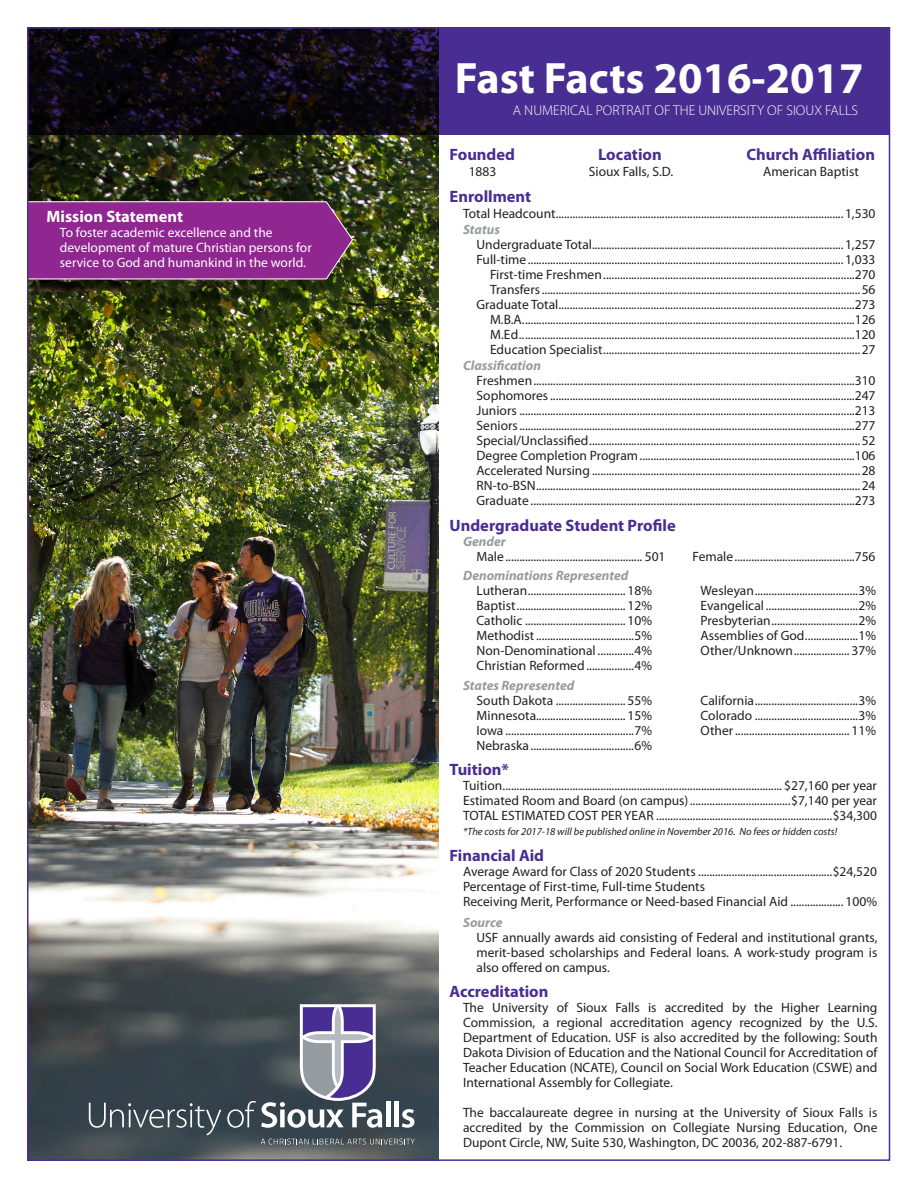
<style>
.page{position:relative;width:918px;height:1188px;background:#fff}
.page>*{position:absolute;margin:0;border:0;box-sizing:border-box;transform-origin:0 0}
.t1{font:700 44.1px "Myriad Pro";color:#fff}
.t2{font:700 16.5px "Myriad Pro";color:#482e92}
.t3{font:700 16.5px "Myriad Pro";color:#fff}
.t4{font:300 14.25px "Myriad Pro";color:#fff}
.t5{font:13.5px/15px "Myriad Pro";color:#231f20;text-align:justify}
.t6{font:13.5px/15px "Myriad Pro";color:#fff}
.t7{font:italic 700 13.5px "Myriad Pro";color:#959ca1}
.t8{font:italic 10.5px "Myriad Pro";color:#231f20}
</style>
<div class="page">
<img style="left:30px;top:135px;width:409px;height:1023px">
<svg style="left:30px;top:30px;width:857px;height:105px;background:#2c1c54"></svg>
<svg style="left:30px;top:200px;width:324px;height:80px;background:#8d2d8b"></svg>
<svg style="left:89px;top:1103px;width:132px;height:32px;background:#535e65"></svg>
<hr style="left:386px;top:1101px;width:4px;height:26px;background:#fff">
<div style="left:394px;top:1101px;width:5px;height:26px;background:#fff"></div>
<svg style="left:402px;top:1109px;width:12px;height:19px"></svg>
<svg style="left:261px;top:1139px;width:154px;height:5px"></svg>
<svg style="left:227px;top:1004px;width:155px;height:124px;background:#676b7f"></svg>
<p class="t3" style="left:46px;top:206px;width:138px">Mission Statement</p>
<p class="t6" style="left:60px;top:225px;width:253px">To foster academic excellence and the development of mature Christian persons for service to God and humankind in the world.</p>
<p class="t1" style="left:455px;top:50px;width:410px">Fast Facts 2016-2017</p>
<p class="t4" style="left:513px;top:103px;width:347px">A NUMERICAL PORTRAIT OF THE UNIVERSITY OF SIOUX FALLS</p>
<p class="t2" style="left:450px;top:144px;width:67px">Founded</p>
<p class="t2" style="left:598px;top:144px;width:65px">Location</p>
<p class="t2" style="left:747px;top:144px;width:130px">Church Affiliation</p>
<p class="t5" style="left:469px;top:164px;width:29px">1883</p>
<p class="t5" style="left:589px;top:164px;width:86px">Sioux Falls, S.D.</p>
<p class="t5" style="left:763px;top:164px;width:97px">American Baptist</p>
<p class="t2" style="left:450px;top:185px;width:83px">Enrollment</p>
<p class="t5" style="left:463px;top:206px;width:414px">Total Headcount.......................................................................................................1,530</p>
<p class="t7" style="left:463px;top:221px;width:38px">Status</p>
<p class="t5" style="left:477px;top:237px;width:401px">Undergraduate Total..........................................................................................1,257</p>
<p class="t5" style="left:477px;top:252px;width:401px">Full-time.................................................................................................................1,033</p>
<p class="t5" style="left:490px;top:267px;width:387px">First-time Freshmen..........................................................................................270</p>
<p class="t5" style="left:490px;top:282px;width:387px">Transfers..................................................................................................................56</p>
<p class="t5" style="left:477px;top:297px;width:401px">Graduate Total..........................................................................................................273</p>
<p class="t5" style="left:490px;top:312px;width:387px">M.B.A.......................................................................................................................126</p>
<p class="t5" style="left:490px;top:327px;width:387px">M.Ed........................................................................................................................120</p>
<p class="t5" style="left:490px;top:342px;width:387px">Education Specialist............................................................................................27</p>
<p class="t7" style="left:463px;top:357px;width:80px">Classification</p>
<p class="t5" style="left:477px;top:373px;width:401px">Freshmen...................................................................................................................310</p>
<p class="t5" style="left:477px;top:388px;width:401px">Sophomores.............................................................................................................247</p>
<p class="t5" style="left:477px;top:403px;width:401px">Juniors ........................................................................................................................213</p>
<p class="t5" style="left:477px;top:418px;width:401px">Seniors........................................................................................................................277</p>
<p class="t5" style="left:477px;top:433px;width:401px">Special/Unclassified.................................................................................................52</p>
<p class="t5" style="left:477px;top:448px;width:401px">Degree Completion Program.............................................................................106</p>
<p class="t5" style="left:477px;top:463px;width:401px">Accelerated Nursing ................................................................................................28</p>
<p class="t5" style="left:477px;top:478px;width:401px">RN-to-BSN....................................................................................................................24</p>
<p class="t5" style="left:477px;top:493px;width:401px">Graduate ....................................................................................................................273</p>
<p class="t2" style="left:450px;top:515px;width:228px">Undergraduate Student Profile</p>
<p class="t7" style="left:463px;top:533px;width:44px">Gender</p>
<p class="t5" style="left:477px;top:549px;width:191px">Male................................................. 501</p>
<p class="t5" style="left:693px;top:549px;width:184px">Female...........................................756</p>
<p class="t7" style="left:463px;top:567px;width:167px">Denominations Represented</p>
<p class="t5" style="left:477px;top:583px;width:177px">Lutheran................................... 18%</p>
<p class="t5" style="left:477px;top:598px;width:177px">Baptist....................................... 12%</p>
<p class="t5" style="left:477px;top:613px;width:177px">Catholic .................................... 10%</p>
<p class="t5" style="left:477px;top:628px;width:177px">Methodist...................................5%</p>
<p class="t5" style="left:477px;top:643px;width:177px">Non-Denominational .............4%</p>
<p class="t5" style="left:477px;top:658px;width:177px">Christian Reformed.................4%</p>
<p class="t5" style="left:701px;top:583px;width:177px">Wesleyan.....................................3%</p>
<p class="t5" style="left:701px;top:598px;width:177px">Evangelical .................................2%</p>
<p class="t5" style="left:701px;top:613px;width:177px">Presbyterian...............................2%</p>
<p class="t5" style="left:701px;top:628px;width:177px">Assemblies of God...................1%</p>
<p class="t5" style="left:701px;top:643px;width:177px">Other/Unknown.................... 37%</p>
<p class="t7" style="left:463px;top:677px;width:113px">States Represented</p>
<p class="t5" style="left:477px;top:693px;width:177px">South Dakota ......................... 55%</p>
<p class="t5" style="left:477px;top:708px;width:177px">Minnesota................................ 15%</p>
<p class="t5" style="left:477px;top:723px;width:177px">Iowa ..............................................7%</p>
<p class="t5" style="left:477px;top:738px;width:177px">Nebraska.....................................6%</p>
<p class="t5" style="left:701px;top:693px;width:177px">California.....................................3%</p>
<p class="t5" style="left:701px;top:708px;width:177px">Colorado .....................................3%</p>
<p class="t5" style="left:701px;top:723px;width:177px">Other......................................... 11%</p>
<p class="t2" style="left:450px;top:759px;width:61px">Tuition*</p>
<p class="t5" style="left:463px;top:778px;width:416px">Tuition.................................................................................................... $27,160 per year</p>
<p class="t5" style="left:463px;top:793px;width:416px">Estimated Room and Board (on campus)....................................$7,140 per year</p>
<p class="t5" style="left:463px;top:808px;width:416px">TOTAL ESTIMATED COST PER YEAR ...............................................................$34,300</p>
<p class="t8" style="left:463px;top:825px;width:376px">*The costs for 2017-18 will be published online in November 2016. No fees or hidden costs!</p>
<p class="t2" style="left:450px;top:845px;width:96px">Financial Aid</p>
<p class="t5" style="left:463px;top:864px;width:416px">Average Award for Class of 2020 Students ................................................$24,520</p>
<p class="t5" style="left:463px;top:879px;width:243px">Percentage of First-time, Full-time Students</p>
<p class="t5" style="left:463px;top:894px;width:416px">Receiving Merit, Performance or Need-based Financial Aid ................... 100%</p>
<p class="t7" style="left:463px;top:914px;width:41px">Source</p>
<p class="t5" style="left:477px;top:930px;width:402px">USF annually awards aid consisting of Federal and institutional grants, merit-based scholarships and Federal loans. A work-study program is also offered on campus.</p>
<p class="t2" style="left:450px;top:981px;width:100px">Accreditation</p>
<p class="t5" style="left:463px;top:1000px;width:416px">The University of Sioux Falls is accredited by the Higher Learning Commission, a regional accreditation agency recognized by the U.S.<br>Department of Education. USF is also accredited by the following: South Dakota Division of Education and the National Council for Accreditation of Teacher Education (NCATE), Council on Social Work Education (CSWE) and International Assembly for Collegiate.</p>
<p class="t5" style="left:463px;top:1105px;width:416px">The baccalaureate degree in nursing at the University of Sioux Falls is accredited by the Commission on Collegiate Nursing Education, One Dupont Circle, NW, Suite 530, Washington, DC 20036, 202-887-6791.</p>
</div>
